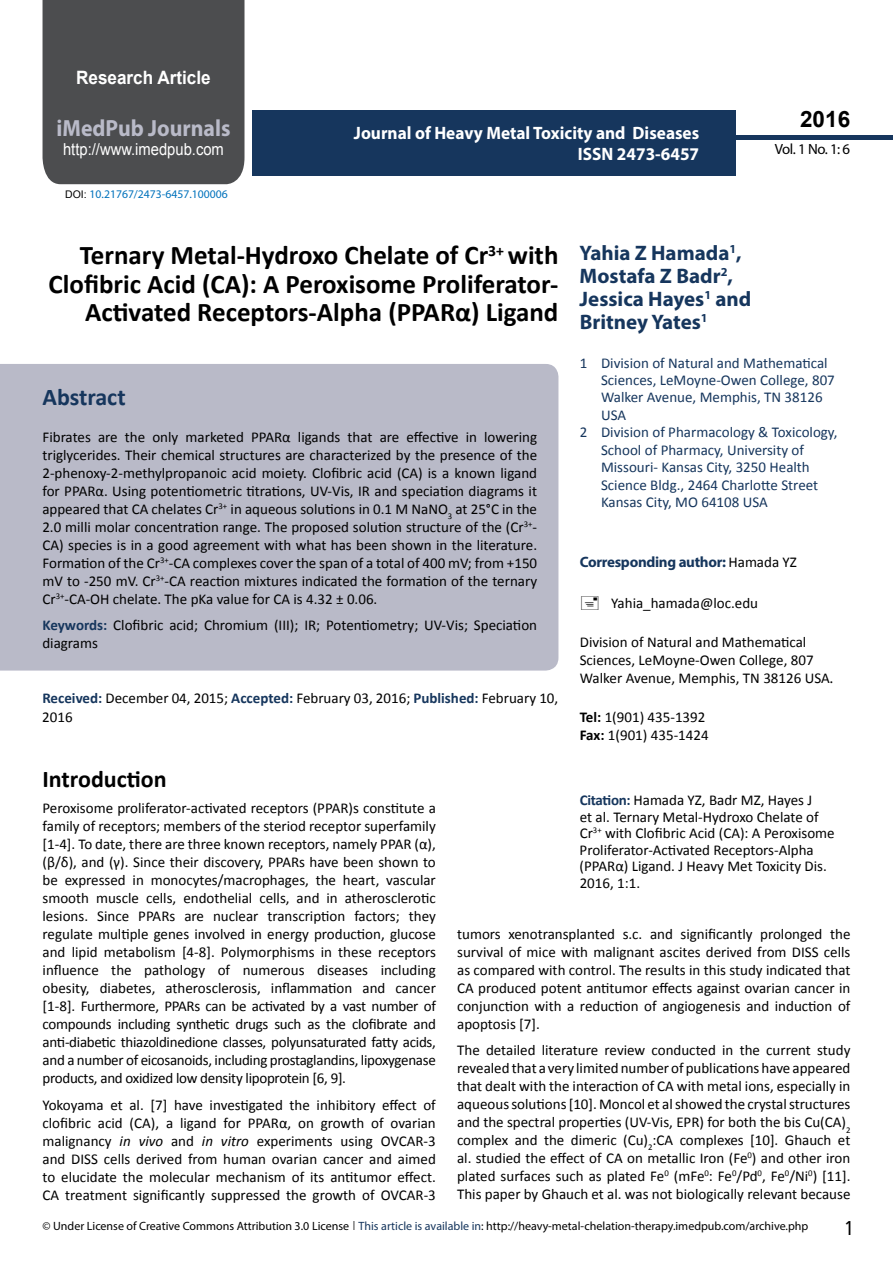
<style>
.page{position:relative;width:893px;height:1263px;background:#fff}
.page>*{position:absolute;margin:0;border:0;box-sizing:border-box;transform-origin:0 0}
.t1{font:700 27px/28.5px "Calibri";color:#000;text-align:right}
.t2{font:25.5px "Tunga";color:#000}
.t3{font:700 24px "Calibri";color:#000}
.t4{font:700 24px "Calibri";color:#16365d}
.t5{font:700 23.4px "Myriad Pro";color:#b9bac8;scale:.93 1}
.t6{font:700 22.5px "Arial";color:#000}
.t7{font:700 21px/23.1px "Myriad Pro";color:#16365d}
.t8{font:700 18.45px "Arial";color:#fff;scale:.93 1}
.t9{font:700 18px/21.6px "Myriad Pro";color:#fff;text-align:right;scale:.96 1}
.t10{font:16.5px "Arial";color:#fff;scale:.89 1}
.t11{font:15px/18px "Calibri";color:#000}
.t12{font:15px "Calibri";color:#16365d}
.t13{font:700 15px "Myriad Pro";letter-spacing:-.02em;color:#16365d}
.t14{font:14.85px "Myriad Pro";color:#000}
.t15{font:12px "Myriad Pro";color:#000}
.t16{font:11.7px "Myriad Pro";color:#0072bc}
.s1{font-family:"Arial";font-size:10.5px;color:#000}
.s2{font-weight:700;color:#16365d}
.s3{font-family:"Calibri";font-weight:400;color:#000}
.s4{font-family:"Myriad Pro"}
.s5{font-weight:700}
.s6{font-style:italic}
.s7{font-family:"Tunga"}
.s8{color:#16365d}
</style>
<div class="page">
<div style="left:252px;top:110px;width:469px;height:66px;background:#16365d"></div>
<div style="left:720px;top:110px;width:16px;height:66px;background:#16365d"></div>
<div style="left:43px;top:0;width:201px;height:184px;background:#4c4d4f"></div>
<div style="left:736px;top:135px;width:157px;height:5px;background:#16365d"></div>
<div style="left:0;top:364px;width:558px;height:307px;background:#b9bac8"></div>
<p class="t8" style="left:76px;top:65px;width:146px">Research Article</p>
<h3 class="t5" style="left:57px;top:113px;width:189px">iMedPub Journals</h3>
<p class="t10" style="left:63px;top:138px;width:182px">http://www.imedpub.com</p>
<p class="t16" style="left:65px;top:187px;width:164px"><span class="s1">DOI:</span> 10.21767/2473-6457.100006</p>
<p class="t9" style="left:354px;top:121px;width:361px">Journal of Heavy Metal Toxicity and Diseases<br>ISSN 2473-6457</p>
<h3 class="t6" style="left:800px;top:104px;width:52px">2016</h3>
<p class="t14" style="left:775px;top:140px;width:77px">Vol. 1 No. 1: 6</p>
<h1 class="t1" style="left:49px;top:241px;width:511px">Ternary Metal-Hydroxo Chelate of Cr<sup>3+</sup> with<br>Clofibric Acid (CA): A Peroxisome Proliferator-<br>Activated Receptors-Alpha (PPARα) Ligand</h1>
<h3 class="t4" style="left:43px;top:381px;width:85px">Abstract</h3>
<p class="t11" style="left:42px;top:428px;width:496px;text-align:justify">Fibrates are the only marketed PPARα ligands that are effective in lowering triglycerides. Their chemical structures are characterized by the presence of the 2-phenoxy-2-methylpropanoic acid moiety. Clofibric acid (CA) is a known ligand for PPARα. Using potentiometric titrations, UV-Vis, IR and speciation diagrams it appeared that CA chelates Cr<sup>3+</sup> in aqueous solutions in 0.1 M NaNO<sub>3</sub> at 25°C in the 2.0 milli molar concentration range. The proposed solution structure of the (Cr<sup>3+</sup>- CA) species is in a good agreement with what has been shown in the literature.<br>Formation of the Cr<sup>3+</sup>-CA complexes cover the span of a total of 400 mV; from +150 mV to -250 mV. Cr<sup>3+</sup>-CA reaction mixtures indicated the formation of the ternary Cr<sup>3+</sup>-CA-OH chelate. The pKa value for CA is 4.32 ± 0.06.</p>
<p class="t11" style="left:42px;top:616px;width:496px"><span class="s2">Keywords:</span> Clofibric acid; Chromium (III); IR; Potentiometry; UV-Vis; Speciation diagrams</p>
<p class="t11" style="left:42px;top:689px;width:518px;line-height:18.8px"><span class="s2">Received:</span> December 04, 2015; <span class="s2">Accepted:</span> February 03, 2016; <span class="s2">Published:</span> February 10,<br>2016</p>
<h3 class="t7" style="left:580px;top:240px;width:173px">Yahia Z Hamada<sup>1</sup>,<br>Mostafa Z Badr<sup>2</sup>,<br>Jessica Hayes<sup>1</sup> and<br>Britney Yates<sup>1</sup></h3>
<p class="t12" style="left:580px;top:353px;width:249px">1 Division of Natural and Mathematical</p>
<p class="t12" style="left:601px;top:371px;width:235px">Sciences, LeMoyne-Owen College, 807</p>
<p class="t12" style="left:601px;top:388px;width:223px">Walker Avenue, Memphis, TN 38126</p>
<p class="t12" style="left:601px;top:405px;width:27px">USA</p>
<p class="t12" style="left:580px;top:423px;width:259px">2 Division of Pharmacology &amp; Toxicology,</p>
<p class="t12" style="left:601px;top:440px;width:205px">School of Pharmacy, University of</p>
<p class="t12" style="left:601px;top:458px;width:210px">Missouri- Kansas City, 3250 Health</p>
<p class="t12" style="left:601px;top:475px;width:219px">Science Bldg., 2464 Charlotte Street</p>
<p class="t12" style="left:601px;top:492px;width:168px">Kansas City, MO 64108 USA</p>
<p class="t13" style="left:580px;top:553px;width:219px">Corresponding author: <span class="s3">Hamada YZ</span></p>
<p class="t11" style="left:611px;top:594px;width:148px">Yahia_hamada@loc.edu</p>
<p class="t11" style="left:580px;top:633px;width:255px">Division of Natural and Mathematical<br>Sciences, LeMoyne-Owen College, 807<br>Walker Avenue, Memphis, TN 38126 USA<span class="s4">.</span></p>
<p class="t11" style="left:580px;top:708px;width:130px"><span class="s5">Tel:</span> 1(901) 435-1392<br><span class="s5">Fax:</span> 1(901) 435-1424</p>
<h3 class="t3" style="left:43px;top:763px;width:126px">Introduction</h3>
<p class="t11" style="left:43px;top:799px;width:395px;text-align:justify">Peroxisome proliferator-activated receptors (PPAR)s constitute a family of receptors; members of the steriod receptor superfamily [1-4]. To date, there are three known receptors, namely PPAR (α), (β/δ), and (γ). Since their discovery, PPARs have been shown to be expressed in monocytes/macrophages, the heart, vascular smooth muscle cells, endothelial cells, and in atherosclerotic lesions. Since PPARs are nuclear transcription factors; they regulate multiple genes involved in energy production, glucose and lipid metabolism [4-8]. Polymorphisms in these receptors influence the pathology of numerous diseases including obesity, diabetes, atherosclerosis, inflammation and cancer [1-8]. Furthermore, PPARs can be activated by a vast number of compounds including synthetic drugs such as the clofibrate and anti-diabetic thiazoldinedione classes, polyunsaturated fatty acids, and a number of eicosanoids, including prostaglandins, lipoxygenase products, and oxidized low density lipoprotein [6, 9].</p>
<p class="t11" style="left:43px;top:1096px;width:395px;text-align:justify">Yokoyama et al. [7] have investigated the inhibitory effect of clofibric acid (CA), a ligand for PPARα, on growth of ovarian malignancy <span class="s6">in vivo</span> and <span class="s6">in vitro</span> experiments using OVCAR-3 and DISS cells derived from human ovarian cancer and aimed to elucidate the molecular mechanism of its antitumor effect.<br>CA treatment significantly suppressed the growth of OVCAR-3</p>
<p class="t11" style="left:580px;top:792px;width:257px;line-height:16.5px"><span class="s2">Citation:</span> Hamada YZ, Badr MZ, Hayes J<br>et al. Ternary Metal-Hydroxo Chelate of Cr<sup>3+</sup> with Clofibric Acid (CA): A Peroxisome Proliferator-Activated Receptors-Alpha (PPARα) Ligand. J Heavy Met Toxicity Dis.<br>2016, 1:1.</p>
<p class="t11" style="left:457px;top:925px;width:395px;text-align:justify">tumors xenotransplanted s.c. and significantly prolonged the survival of mice with malignant ascites derived from DISS cells as compared with control. The results in this study indicated that CA produced potent antitumor effects against ovarian cancer in conjunction with a reduction of angiogenesis and induction of apoptosis [7].</p>
<p class="t11" style="left:457px;top:1041px;width:395px;text-align:justify">The detailed literature review conducted in the current study revealed that a very limited number of publications have appeared that dealt with the interaction of CA with metal ions, especially in aqueoussolutions[10]. Moncol et alshowed the crystalstructures and the spectral properties (UV-Vis, EPR) for both the bis Cu(CA)<sub>2 </sub>complex and the dimeric (Cu)<sub>2</sub>:CA complexes [10]. Ghauch et al. studied the effect of CA on metallic Iron (Fe<sup>0</sup>) and other iron plated surfaces such as plated Fe<sup>0</sup> (mFe<sup>0</sup>: Fe<sup>0</sup>/Pd<sup>0</sup>, Fe<sup>0</sup>/Ni<sup>0</sup>) [11].<br>This paper by Ghauch et al. was not biologically relevant because</p>
<p class="t15" style="left:43px;top:1219px;width:767px">© Under License of Creative Commons Attribution 3.0 License <span class="s7">|</span> <span class="s8">This article is available in</span>: http://heavy-metal-chelation-therapy.imedpub.com/archive.php</p>
<h2 class="t2" style="left:846px;top:1211px;width:9px">1</h2>
</div>
